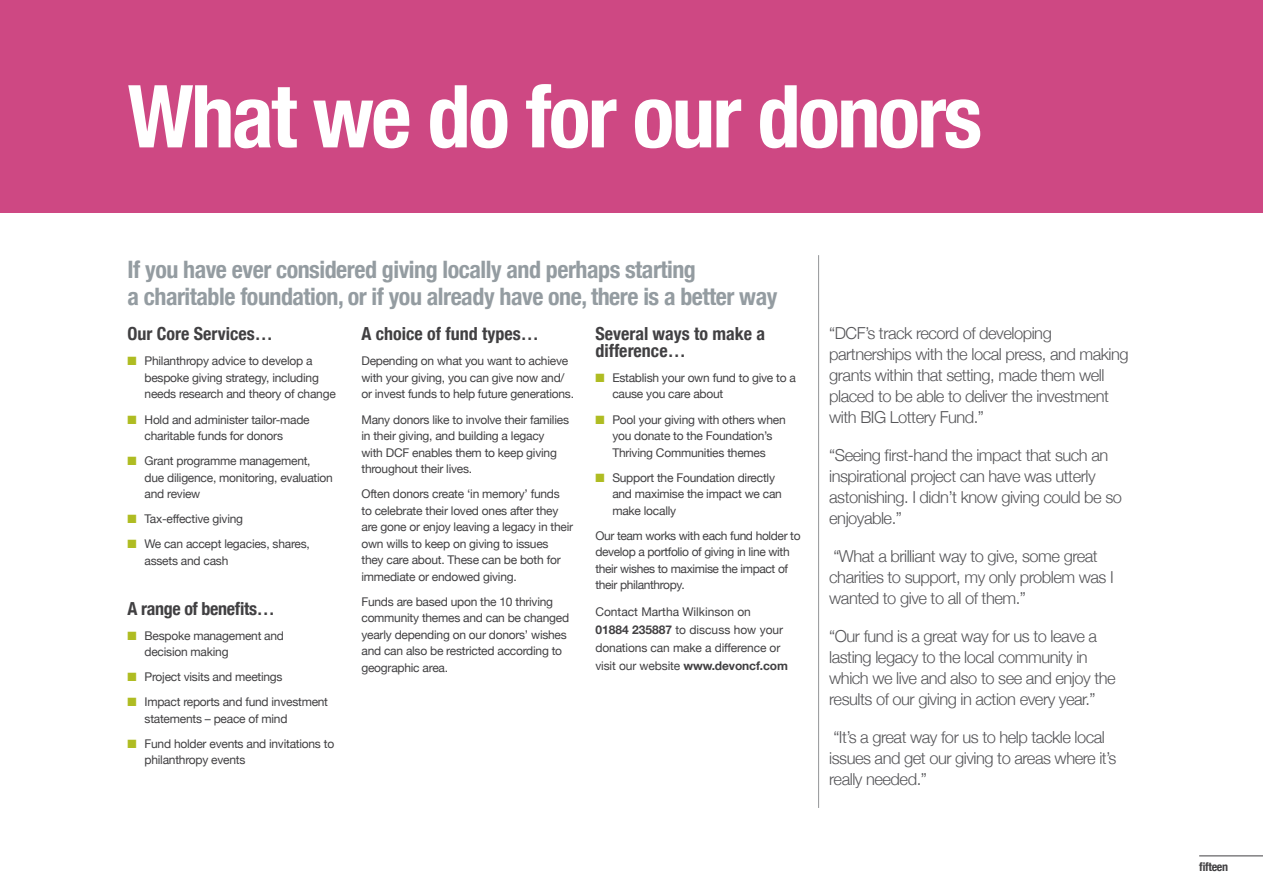
<style>
.page{position:relative;width:1263px;height:893px;background:#fff}
.page>*{position:absolute;margin:0;border:0;box-sizing:border-box;transform-origin:0 0}
.t1{font:700 condensed 87px "Helvetica Neue";letter-spacing:-.03em;color:#fff}
.t2{font:700 condensed 24px/27px "Helvetica Neue";letter-spacing:-.02em;color:#949ca1}
.t3{font:700 condensed 18px/16.5px "Helvetica Neue";color:#414042}
.t4{font:700 condensed 18px "Helvetica Neue";letter-spacing:-.02em;color:#414042}
.t5{font:300 16.5px/21px "Helvetica Neue";letter-spacing:-.03em;color:#565659}
.t6{font:12px/16.5px "Helvetica Neue";letter-spacing:-.02em;color:#414042}
.t7{font:700 condensed 12px "Helvetica Neue";letter-spacing:-.03em;color:#414042}
.s1{color:#afbc22}
.s2{font-weight:700}
</style>
<div class="page">
<hr style="left:1199px;top:856px;width:64px;height:1px;background:#414042">
<div style="left:0;top:0;width:1263px;height:213px;background:#ce4883"></div>
<hr style="left:818px;top:255px;width:1px;height:553px;background:#939598">
<h1 class="t1" style="left:128px;top:44px;width:856px">What we do for our donors</h1>
<h2 class="t2" style="left:128px;top:254px;width:651px">If you have ever considered giving locally and perhaps starting<br>a charitable foundation, or if you already have one, there is a better way</h2>
<h3 class="t3" style="left:128px;top:325px;width:147px">Our Core Services…</h3>
<p class="t6" style="left:145px;top:354px;width:193px;text-indent:-17px"><span class="s1">■</span> Philanthropy advice to develop a bespoke giving strategy, including needs research and theory of change</p>
<p class="t6" style="left:145px;top:412px;width:167px;text-indent:-17px"><span class="s1">■</span> Hold and administer tailor-made charitable funds for donors</p>
<p class="t6" style="left:145px;top:453px;width:190px;text-indent:-17px"><span class="s1">■</span> Grant programme management, due diligence, monitoring, evaluation and review</p>
<p class="t6" style="left:128px;top:511px;width:117px"><span class="s1">■</span> Tax-effective giving</p>
<p class="t6" style="left:145px;top:536px;width:167px;text-indent:-17px"><span class="s1">■</span> We can accept legacies, shares, assets and cash</p>
<h3 class="t4" style="left:128px;top:593px;width:149px">A range of benefits…</h3>
<p class="t6" style="left:145px;top:628px;width:141px;text-indent:-17px"><span class="s1">■</span> Bespoke management and decision making</p>
<p class="t6" style="left:128px;top:669px;width:157px"><span class="s1">■</span> Project visits and meetings</p>
<p class="t6" style="left:145px;top:694px;width:185px;text-indent:-17px"><span class="s1">■</span> Impact reports and fund investment statements – peace of mind</p>
<p class="t6" style="left:145px;top:736px;width:191px;text-indent:-17px"><span class="s1">■</span> Fund holder events and invitations to philanthropy events</p>
<h3 class="t3" style="left:361px;top:325px;width:179px">A choice of fund types…</h3>
<p class="t6" style="left:361px;top:354px;width:214px">Depending on what you want to achieve with your giving, you can give now and/ or invest funds to help future generations.</p>
<p class="t6" style="left:361px;top:412px;width:209px">Many donors like to involve their families in their giving, and building a legacy with DCF enables them to keep giving throughout their lives.</p>
<p class="t6" style="left:361px;top:486px;width:213px">Often donors create ‘in memory’ funds to celebrate their loved ones after they are gone or enjoy leaving a legacy in their own wills to keep on giving to issues they care about. These can be both for immediate or endowed giving.</p>
<p class="t6" style="left:361px;top:594px;width:209px">Funds are based upon the 10 thriving community themes and can be changed yearly depending on our donors’ wishes and can also be restricted according to geographic area.</p>
<h3 class="t3" style="left:595px;top:325px;width:171px">Several ways to make a difference…</h3>
<p class="t6" style="left:612px;top:370px;width:185px;text-indent:-17px"><span class="s1">■</span> Establish your own fund to give to a cause you care about</p>
<p class="t6" style="left:595px;top:412px;width:192px;text-align:center"><span class="s1">■</span> Pool your giving with others when you donate to the Foundation’s<br>Thriving Communities themes</p>
<p class="t6" style="left:612px;top:470px;width:171px;text-indent:-17px"><span class="s1">■</span> Support the Foundation directly and maximise the impact we can make locally</p>
<p class="t6" style="left:595px;top:528px;width:207px">Our team works with each fund holder to develop a portfolio of giving in line with their wishes to maximise the impact of their philanthropy.</p>
<p class="t6" style="left:595px;top:603px;width:194px;line-height:18px">Contact Martha Wilkinson on<br><span class="s2">01884 235887</span> to discuss how your donations can make a difference or visit our website <span class="s2">www.devoncf.com</span></p>
<h3 class="t5" style="left:829px;top:322px;width:301px">“DCF’s track record of developing partnerships with the local press, and making grants within that setting, made them well placed to be able to deliver the investment with BIG Lottery Fund.”</h3>
<h3 class="t5" style="left:829px;top:444px;width:294px">“Seeing first-hand the impact that such an inspirational project can have was utterly astonishing. I didn’t know giving could be so enjoyable.”</h3>
<h3 class="t5" style="left:829px;top:545px;width:286px">“What a brilliant way to give, some great charities to support, my only problem was I wanted to give to all of them.”</h3>
<h3 class="t5" style="left:829px;top:625px;width:288px">“Our fund is a great way for us to leave a lasting legacy to the local community in which we live and also to see and enjoy the results of our giving in action every year.”</h3>
<h3 class="t5" style="left:829px;top:726px;width:289px">“It’s a great way for us to help tackle local issues and get our giving to areas where it’s really needed.”</h3>
<p class="t7" style="left:1199px;top:856px;width:30px">fifteen</p>
</div>
